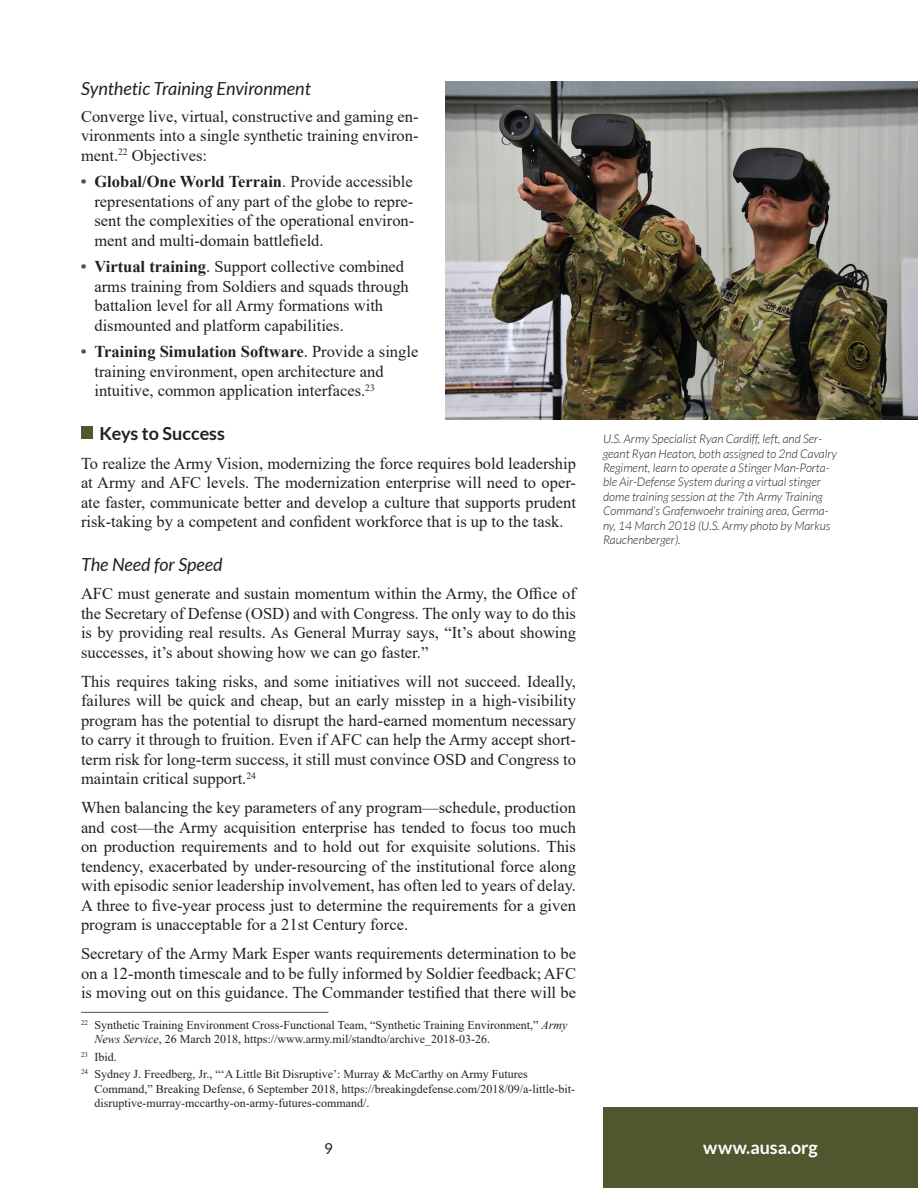
<style>
.page{position:relative;width:918px;height:1188px;background:#fff}
.page>*{position:absolute;margin:0;border:0;box-sizing:border-box;transform-origin:0 0}
.t1{font:italic 18px "Lato";color:#231f20}
.t2{font:700 18px "Lato";color:#231f20}
.t3{font:700 18px "Lato";color:#fff}
.t4{font:16.5px/19.5px "Times New Roman";color:#231f20;text-align:justify}
.t5{font:15px "Lato";color:#231f20}
.t6{font:12px/14.4px "Times New Roman";color:#231f20}
.t7{font:italic 300 12px/14.4px "Lato";color:#231f20}
.s1{font-weight:700;color:#50572f}
.s2{font-weight:700}
.s3{font-style:italic}
</style>
<div class="page">
<div style="left:603px;top:1107px;width:315px;height:81px;background:#50572f"></div>
<img style="left:446px;top:81px;width:472px;height:339px">
<hr style="left:81px;top:1012px;width:247px;height:1px;background:#50572f">
<div style="left:81px;top:426px;width:12px;height:13px;background:#50572f"></div>
<p class="t1" style="left:81px;top:79px;width:231px">Synthetic Training Environment</p>
<p class="t4" style="left:81px;top:106px;width:339px">Converge live, virtual, constructive and gaming en&shy;vironments into a single synthetic training environ&shy;ment.<sup>22</sup> Objectives:</p>
<p class="t4" style="left:94px;top:171px;width:321px;text-indent:-13px"><span class="s1">•</span> <span class="s2">Global/One World Terrain</span>. Provide accessible representations of any part of the globe to repre&shy;sent the complexities of the operational environ&shy;ment and multi-domain battlefield.</p>
<p class="t4" style="left:94px;top:256px;width:316px;text-align:left;text-indent:-13px"><span class="s1">•</span> <span class="s2">Virtual training</span>. Support collective combined arms training from Soldiers and squads through battalion level for all Army formations with dismounted and platform capabilities.</p>
<p class="t4" style="left:94px;top:342px;width:325px;text-align:left;text-indent:-13px"><span class="s1">•</span> <span class="s2">Training Simulation Software</span>. Provide a single training environment, open architecture and intuitive, common application interfaces.<sup>23</sup></p>
<p class="t2" style="left:100px;top:423px;width:127px">Keys to Success</p>
<p class="t4" style="left:81px;top:453px;width:497px">To realize the Army Vision, modernizing the force requires bold leadership at Army and AFC levels. The modernization enterprise will need to oper&shy;ate faster, communicate better and develop a culture that supports prudent risk-taking by a competent and confident workforce that is up to the task.</p>
<p class="t1" style="left:81px;top:554px;width:143px">The Need for Speed</p>
<p class="t4" style="left:81px;top:584px;width:497px">AFC must generate and sustain momentum within the Army, the Office of the Secretary of Defense (OSD) and with Congress. The only way to do this is by providing real results. As General Murray says, “It’s about showing successes, it’s about showing how we can go faster.”</p>
<p class="t4" style="left:81px;top:671px;width:497px">This requires taking risks, and some initiatives will not succeed. Ideally, failures will be quick and cheap, but an early misstep in a high-visibility program has the potential to disrupt the hard-earned momentum necessary to carry it through to fruition. Even if AFC can help the Army accept short&shy;term risk for long-term success, it still must convince OSD and Congress to maintain critical support.<sup>24</sup></p>
<p class="t4" style="left:81px;top:797px;width:497px">When balancing the key parameters of any program—schedule, production and cost—the Army acquisition enterprise has tended to focus too much on production requirements and to hold out for exquisite solutions. This tendency, exacerbated by under-resourcing of the institutional force along with episodic senior leadership involvement, has often led to years of delay.<br>A three to five-year process just to determine the requirements for a given program is unacceptable for a 21st Century force.</p>
<p class="t4" style="left:81px;top:943px;width:497px">Secretary of the Army Mark Esper wants requirements determination to be on a 12-month timescale and to be fully informed by Soldier feedback; AFC is moving out on this guidance. The Commander testified that there will be</p>
<p class="t6" style="left:95px;top:1017px;width:474px;text-indent:-14px"><sup>22</sup> Synthetic Training Environment Cross-Functional Team, “Synthetic Training Environment,” <span class="s3">Army<br>News Service</span>, 26 March 2018, https://www.army.mil/standto/archive_2018-03-26.</p>
<p class="t6" style="left:81px;top:1047px;width:448px;line-height:17.7px"><sup>23</sup> Ibid.<br><sup>24</sup> Sydney J. Freedberg, Jr., “‘A Little Bit Disruptive’: Murray &amp; McCarthy on Army Futures</p>
<p class="t6" style="left:95px;top:1081px;width:482px">Command,” Breaking Defense, 6 September 2018, https://breakingdefense.com/2018/09/a-little-bit&shy;disruptive-murray-mccarthy-on-army-futures-command/.</p>
<p class="t7" style="left:603px;top:432px;width:235px">U.S. Army Specialist Ryan Cardiff, left, and Ser&shy;geant Ryan Heaton, both assigned to 2nd Cavalry Regiment, learn to operate a Stinger Man-Porta&shy;ble Air-Defense System during a virtual stinger dome training session at the 7th Army Training Command’s Grafenwoehr training area, Germa&shy;ny, 14 March 2018 (U.S. Army photo by Markus Rauchenberger).</p>
<p class="t5" style="left:324px;top:1140px;width:10px">9</p>
<p class="t3" style="left:703px;top:1137px;width:116px">www.ausa.org</p>
</div>
